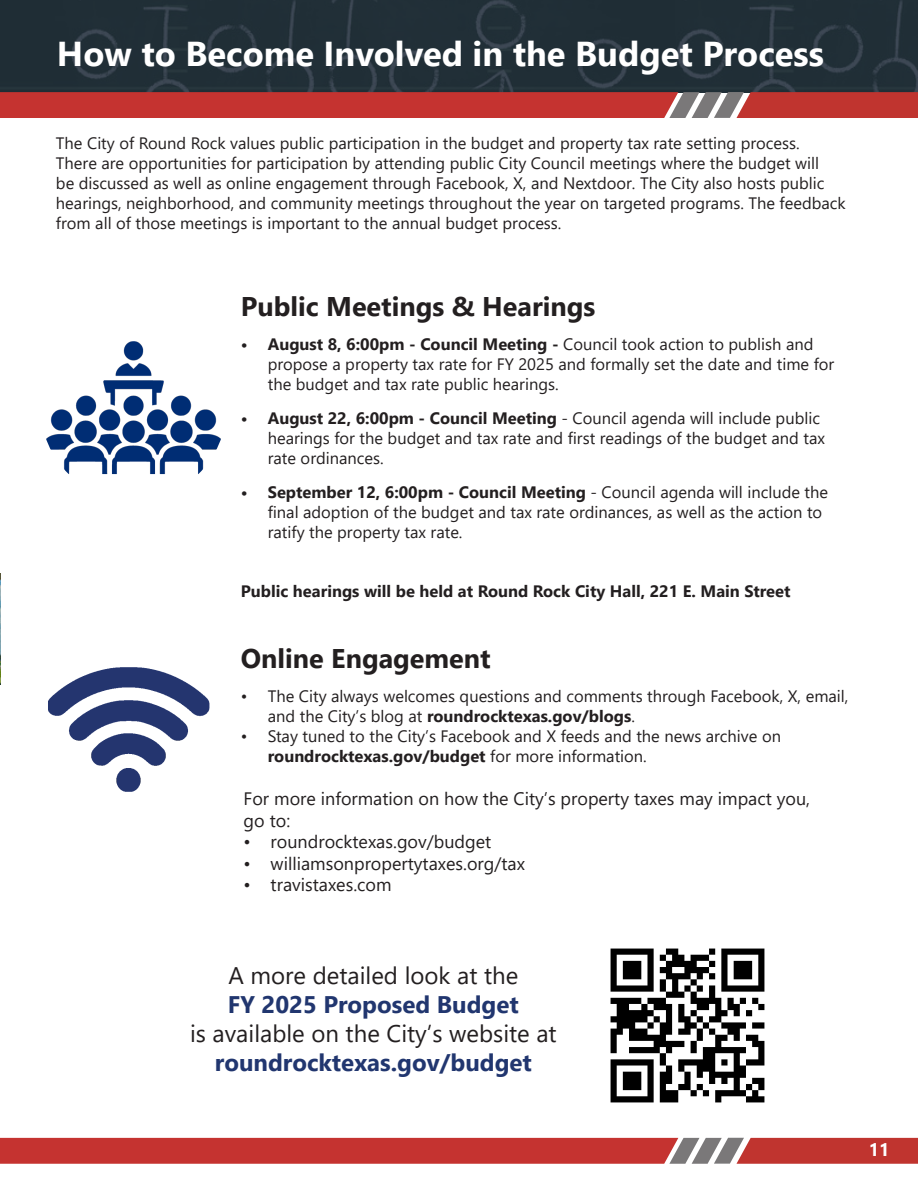
<style>
.page{position:relative;width:918px;height:1188px;background:#fff}
.page>*{position:absolute;margin:0;border:0;box-sizing:border-box;transform-origin:0 0}
.t1{font:700 34.5px "Segoe UI";color:#fff}
.t2{font:700 27px "Segoe UI";color:#231f20}
.t3{font:24px "Segoe UI";color:#231f20}
.t4{font:700 24px "Segoe UI";color:#21366f}
.t5{font:18px/21.6px "Segoe UI";color:#231f20}
.t6{font:700 18px "Segoe UI";color:#fff}
.t7{font:16.5px/19.8px "Segoe UI";color:#231f20}
.t8{font:700 16.5px "Segoe UI";color:#231f20}
.s1{font-weight:700}
</style>
<div class="page">
<div style="left:0;top:0;width:918px;height:92px;background:#1f2b3a"></div>
<svg style="left:0;top:1138px;width:918px;height:26px;background:#c23d3a"></svg>
<svg style="left:0;top:92px;width:918px;height:26px;background:#c03b38"></svg>
<img style="left:48px;top:667px;width:162px;height:125px">
<img style="left:46px;top:341px;width:175px;height:133px">
<img style="left:0;top:573px;width:1px;height:111px">
<img style="left:610px;top:948px;width:155px;height:155px">
<p class="t1" style="left:57px;top:21px;width:768px">How to Become Involved in the Budget Process</p>
<p class="t7" style="left:56px;top:132px;width:791px">The City of Round Rock values public participation in the budget and property tax rate setting process.<br>There are opportunities for participation by attending public City Council meetings where the budget will<br>be discussed as well as online engagement through Facebook, X, and Nextdoor. The City also hosts public hearings, neighborhood, and community meetings throughout the year on targeted programs. The feedback from all of those meetings is important to the annual budget process.</p>
<p class="t2" style="left:241px;top:281px;width:356px">Public Meetings &amp; Hearings</p>
<p class="t7" style="left:268px;top:333px;width:568px;text-indent:-27px"><span class="s1">• August 8, 6:00pm - Council Meeting -</span> Council took action to publish and propose a property tax rate for FY 2025 and formally set the date and time for the budget and tax rate public hearings.</p>
<p class="t7" style="left:268px;top:407px;width:559px;text-indent:-27px"><span class="s1">• August 22, 6:00pm - Council Meeting</span> - Council agenda will include public hearings for the budget and tax rate and first readings of the budget and tax rate ordinances.</p>
<p class="t7" style="left:268px;top:481px;width:562px;text-indent:-27px"><span class="s1">• September 12, 6:00pm - Council Meeting</span> - Council agenda will include the final adoption of the budget and tax rate ordinances, as well as the action to ratify the property tax rate.</p>
<p class="t8" style="left:241px;top:576px;width:551px">Public hearings will be held at Round Rock City Hall, 221 E. Main Street</p>
<p class="t2" style="left:241px;top:633px;width:251px">Online Engagement</p>
<p class="t7" style="left:268px;top:685px;width:582px;text-indent:-27px">• The City always welcomes questions and comments through Facebook, X, email, and the City’s blog at <span class="s1">roundrocktexas.gov/blogs</span>.</p>
<p class="t7" style="left:268px;top:725px;width:515px;text-indent:-27px">• Stay tuned to the City’s Facebook and X feeds and the news archive on <span class="s1">roundrocktexas.gov/budget</span> for more information.</p>
<p class="t5" style="left:244px;top:786px;width:568px">For more information on how the City’s property taxes may impact you, go to:</p>
<p class="t5" style="left:244px;top:829px;width:249px">• roundrocktexas.gov/budget</p>
<p class="t5" style="left:244px;top:851px;width:283px">• williamsonpropertytaxes.org/tax</p>
<p class="t5" style="left:244px;top:873px;width:149px">• travistaxes.com</p>
<p class="t3" style="left:229px;top:953px;width:291px">A more detailed look at the</p>
<p class="t4" style="left:228px;top:982px;width:292px">FY 2025 Proposed Budget</p>
<p class="t3" style="left:190px;top:1011px;width:368px">is available on the City’s website at</p>
<p class="t4" style="left:215px;top:1040px;width:318px">roundrocktexas.gov/budget</p>
<p class="t6" style="left:869px;top:1132px;width:22px">11</p>
</div>
